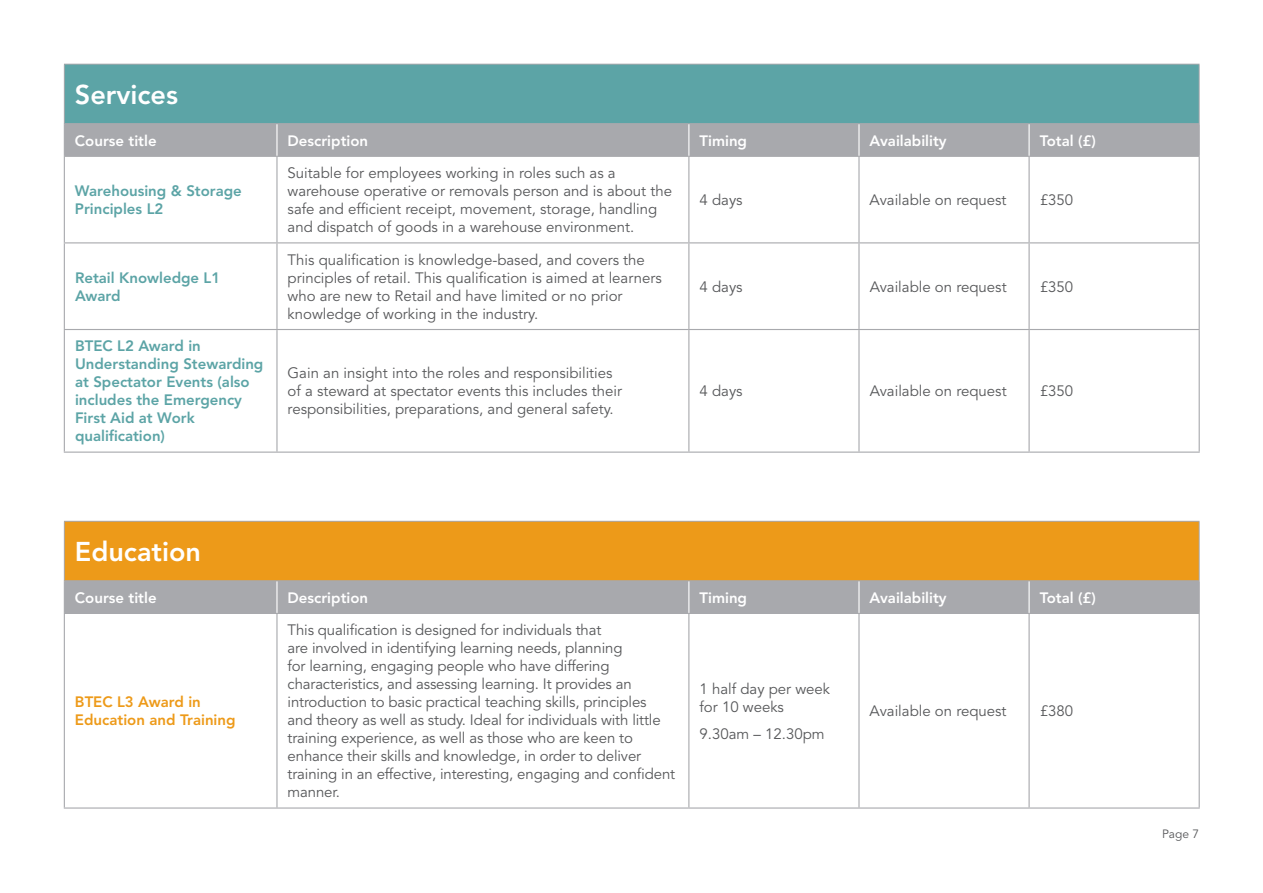
<style>
.page{position:relative;width:1263px;height:893px;background:#fff}
.page>*{position:absolute;margin:0;border:0;box-sizing:border-box;transform-origin:0 0}
.t1{font:800 27px "Avenir LT Std";color:#fff}
.t2{font:15px/18px "Avenir LT Std";color:#57585a}
.t3{font:800 15px/18px "Avenir LT Std";color:#5ca4a6}
.t4{font:800 15px "Avenir LT Std";color:#fff}
.t5{font:800 15px/18px "Avenir LT Std";color:#ed9a19}
.t6{font:12px "Avenir LT Std";color:#57585a}
</style>
<div class="page">
<div style="left:64px;top:64px;width:1135px;height:60px;background:#5ca4a6"></div>
<div style="left:65px;top:124px;width:1133px;height:32px;background:#a8a9ad"></div>
<hr style="left:64px;top:64px;width:213px;height:1px;background:#a8a9ad">
<hr style="left:64px;top:65px;width:1px;height:58px;background:#a8a9ad">
<hr style="left:277px;top:64px;width:412px;height:1px;background:#a8a9ad">
<hr style="left:689px;top:64px;width:170px;height:1px;background:#a8a9ad">
<hr style="left:859px;top:64px;width:170px;height:1px;background:#a8a9ad">
<hr style="left:1029px;top:64px;width:170px;height:1px;background:#a8a9ad">
<hr style="left:1199px;top:65px;width:1px;height:58px;background:#a8a9ad">
<hr style="left:64px;top:123px;width:213px;height:1px;background:#a8a9ad">
<hr style="left:64px;top:124px;width:1px;height:32px;background:#a8a9ad">
<hr style="left:277px;top:123px;width:412px;height:1px;background:#a8a9ad">
<hr style="left:689px;top:123px;width:170px;height:1px;background:#a8a9ad">
<hr style="left:859px;top:123px;width:170px;height:1px;background:#a8a9ad">
<hr style="left:1029px;top:123px;width:171px;height:1px;background:#a8a9ad">
<hr style="left:1198px;top:124px;width:2px;height:32px;background:#a8a9ad">
<hr style="left:64px;top:156px;width:213px;height:1px;background:#a8a9ad">
<hr style="left:64px;top:157px;width:1px;height:85px;background:#a8a9ad">
<hr style="left:277px;top:156px;width:412px;height:1px;background:#a8a9ad">
<hr style="left:276px;top:157px;width:2px;height:85px;background:#a8a9ad">
<hr style="left:689px;top:156px;width:170px;height:1px;background:#a8a9ad">
<hr style="left:688px;top:157px;width:1px;height:85px;background:#a8a9ad">
<hr style="left:859px;top:156px;width:170px;height:1px;background:#a8a9ad">
<hr style="left:858px;top:157px;width:1px;height:85px;background:#a8a9ad">
<hr style="left:1029px;top:156px;width:171px;height:1px;background:#a8a9ad">
<hr style="left:1028px;top:157px;width:2px;height:85px;background:#a8a9ad">
<hr style="left:1198px;top:157px;width:2px;height:85px;background:#a8a9ad">
<hr style="left:64px;top:243px;width:1px;height:86px;background:#a8a9ad">
<hr style="left:276px;top:243px;width:2px;height:86px;background:#a8a9ad">
<hr style="left:689px;top:242px;width:170px;height:1px;background:#a8a9ad">
<hr style="left:688px;top:243px;width:1px;height:86px;background:#a8a9ad">
<hr style="left:859px;top:242px;width:170px;height:1px;background:#a8a9ad">
<hr style="left:858px;top:243px;width:1px;height:86px;background:#a8a9ad">
<hr style="left:1029px;top:242px;width:171px;height:1px;background:#a8a9ad">
<hr style="left:1028px;top:243px;width:2px;height:86px;background:#a8a9ad">
<hr style="left:1198px;top:243px;width:2px;height:86px;background:#a8a9ad">
<hr style="left:64px;top:330px;width:1px;height:122px;background:#a8a9ad">
<hr style="left:276px;top:330px;width:2px;height:122px;background:#a8a9ad">
<hr style="left:689px;top:329px;width:170px;height:1px;background:#a8a9ad">
<hr style="left:688px;top:330px;width:1px;height:122px;background:#a8a9ad">
<hr style="left:859px;top:329px;width:170px;height:1px;background:#a8a9ad">
<hr style="left:858px;top:330px;width:1px;height:122px;background:#a8a9ad">
<hr style="left:1029px;top:329px;width:171px;height:1px;background:#a8a9ad">
<hr style="left:1028px;top:330px;width:2px;height:122px;background:#a8a9ad">
<hr style="left:1198px;top:330px;width:2px;height:122px;background:#a8a9ad">
<hr style="left:859px;top:452px;width:170px;height:1px;background:#a8a9ad">
<hr style="left:1029px;top:452px;width:171px;height:1px;background:#a8a9ad">
<hr style="left:276px;top:124px;width:2px;height:32px;background:#fff">
<hr style="left:688px;top:124px;width:1px;height:32px;background:#fff">
<hr style="left:858px;top:124px;width:1px;height:32px;background:#fff">
<hr style="left:1028px;top:124px;width:2px;height:32px;background:#fff">
<hr style="left:64px;top:242px;width:213px;height:1px;background:#a8a9ad">
<hr style="left:277px;top:242px;width:412px;height:1px;background:#a8a9ad">
<hr style="left:64px;top:329px;width:213px;height:1px;background:#a8a9ad">
<hr style="left:277px;top:329px;width:412px;height:1px;background:#a8a9ad">
<hr style="left:64px;top:452px;width:213px;height:1px;background:#a8a9ad">
<hr style="left:277px;top:452px;width:412px;height:1px;background:#a8a9ad">
<hr style="left:689px;top:452px;width:170px;height:1px;background:#a8a9ad">
<div style="left:64px;top:521px;width:1135px;height:60px;background:#ed9a19"></div>
<div style="left:65px;top:581px;width:1133px;height:32px;background:#a8a9ad"></div>
<hr style="left:64px;top:521px;width:213px;height:1px;background:#a8a9ad">
<hr style="left:64px;top:522px;width:1px;height:58px;background:#a8a9ad">
<hr style="left:277px;top:521px;width:412px;height:1px;background:#a8a9ad">
<hr style="left:689px;top:521px;width:170px;height:1px;background:#a8a9ad">
<hr style="left:859px;top:521px;width:170px;height:1px;background:#a8a9ad">
<hr style="left:1029px;top:521px;width:170px;height:1px;background:#a8a9ad">
<hr style="left:1199px;top:522px;width:1px;height:58px;background:#a8a9ad">
<hr style="left:64px;top:580px;width:213px;height:1px;background:#a8a9ad">
<hr style="left:64px;top:581px;width:1px;height:32px;background:#a8a9ad">
<hr style="left:277px;top:580px;width:412px;height:1px;background:#a8a9ad">
<hr style="left:689px;top:580px;width:170px;height:1px;background:#a8a9ad">
<hr style="left:859px;top:580px;width:170px;height:1px;background:#a8a9ad">
<hr style="left:1029px;top:580px;width:171px;height:1px;background:#a8a9ad">
<hr style="left:1198px;top:581px;width:2px;height:32px;background:#a8a9ad">
<hr style="left:64px;top:613px;width:213px;height:1px;background:#a8a9ad">
<hr style="left:64px;top:614px;width:1px;height:193px;background:#a8a9ad">
<hr style="left:277px;top:613px;width:412px;height:1px;background:#a8a9ad">
<hr style="left:276px;top:614px;width:2px;height:193px;background:#a8a9ad">
<hr style="left:689px;top:613px;width:170px;height:1px;background:#a8a9ad">
<hr style="left:688px;top:614px;width:1px;height:193px;background:#a8a9ad">
<hr style="left:859px;top:613px;width:170px;height:1px;background:#a8a9ad">
<hr style="left:858px;top:614px;width:1px;height:193px;background:#a8a9ad">
<hr style="left:1029px;top:613px;width:171px;height:1px;background:#a8a9ad">
<hr style="left:1028px;top:614px;width:2px;height:193px;background:#a8a9ad">
<hr style="left:1198px;top:614px;width:2px;height:193px;background:#a8a9ad">
<hr style="left:689px;top:807px;width:170px;height:2px;background:#a8a9ad">
<hr style="left:859px;top:807px;width:170px;height:2px;background:#a8a9ad">
<hr style="left:1029px;top:807px;width:171px;height:2px;background:#a8a9ad">
<hr style="left:276px;top:581px;width:2px;height:32px;background:#fff">
<hr style="left:688px;top:581px;width:1px;height:32px;background:#fff">
<hr style="left:858px;top:581px;width:1px;height:32px;background:#fff">
<hr style="left:1028px;top:581px;width:2px;height:32px;background:#fff">
<hr style="left:64px;top:807px;width:213px;height:2px;background:#a8a9ad">
<hr style="left:277px;top:807px;width:412px;height:2px;background:#a8a9ad">
<h1 class="t1" style="left:75px;top:79px;width:105px">Services</h1>
<p class="t4" style="left:75px;top:132px;width:83px">Course title</p>
<p class="t4" style="left:288px;top:132px;width:82px">Description</p>
<p class="t4" style="left:699px;top:132px;width:49px">Timing</p>
<p class="t4" style="left:870px;top:132px;width:79px">Availability</p>
<p class="t4" style="left:1040px;top:132px;width:58px">Total (£)</p>
<p class="t3" style="left:75px;top:182px;width:168px">Warehousing &amp; Storage<br>Principles L2</p>
<p class="t2" style="left:288px;top:165px;width:386px">Suitable for employees working in roles such as a warehouse operative or removals person and is about the safe and efficient receipt, movement, storage, handling and dispatch of goods in a warehouse environment.</p>
<p class="t2" style="left:699px;top:192px;width:45px">4 days</p>
<p class="t2" style="left:870px;top:192px;width:138px">Available on request</p>
<p class="t2" style="left:1040px;top:192px;width:35px">£350</p>
<p class="t3" style="left:75px;top:269px;width:147px">Retail Knowledge L1<br>Award</p>
<p class="t3" style="left:75px;top:337px;width:190px">BTEC L2 Award in<br>Understanding Stewarding at Spectator Events (also includes the Emergency<br>First Aid at Work qualification)</p>
<p class="t2" style="left:288px;top:251px;width:376px">This qualification is knowledge-based, and covers the principles of retail. This qualification is aimed at learners who are new to Retail and have limited or no prior knowledge of working in the industry.</p>
<p class="t2" style="left:288px;top:365px;width:336px">Gain an insight into the roles and responsibilities of a steward at spectator events this includes their responsibilities, preparations, and general safety.</p>
<p class="t2" style="left:699px;top:278px;width:45px">4 days</p>
<p class="t2" style="left:870px;top:278px;width:138px">Available on request</p>
<p class="t2" style="left:1040px;top:278px;width:35px">£350</p>
<p class="t2" style="left:699px;top:383px;width:45px">4 days</p>
<p class="t2" style="left:870px;top:383px;width:138px">Available on request</p>
<p class="t2" style="left:1040px;top:383px;width:35px">£350</p>
<h1 class="t1" style="left:75px;top:536px;width:128px">Education</h1>
<p class="t4" style="left:75px;top:589px;width:83px">Course title</p>
<p class="t4" style="left:288px;top:589px;width:82px">Description</p>
<p class="t4" style="left:699px;top:589px;width:49px">Timing</p>
<p class="t4" style="left:870px;top:589px;width:79px">Availability</p>
<p class="t4" style="left:1040px;top:589px;width:58px">Total (£)</p>
<p class="t5" style="left:75px;top:693px;width:162px">BTEC L3 Award in<br>Education and Training</p>
<p class="t2" style="left:288px;top:622px;width:389px">This qualification is designed for individuals that<br>are involved in identifying learning needs, planning<br>for learning, engaging people who have differing characteristics, and assessing learning. It provides an introduction to basic practical teaching skills, principles and theory as well as study. Ideal for individuals with little training experience, as well as those who are keen to enhance their skills and knowledge, in order to deliver training in an effective, interesting, engaging and confident manner.</p>
<p class="t2" style="left:699px;top:680px;width:132px">1 half day per week for 10 weeks</p>
<p class="t2" style="left:699px;top:725px;width:127px">9.30am – 12.30pm</p>
<p class="t2" style="left:870px;top:703px;width:138px">Available on request</p>
<p class="t2" style="left:1040px;top:703px;width:35px">£380</p>
<p class="t6" style="left:1162px;top:827px;width:39px">Page 7</p>
</div>
